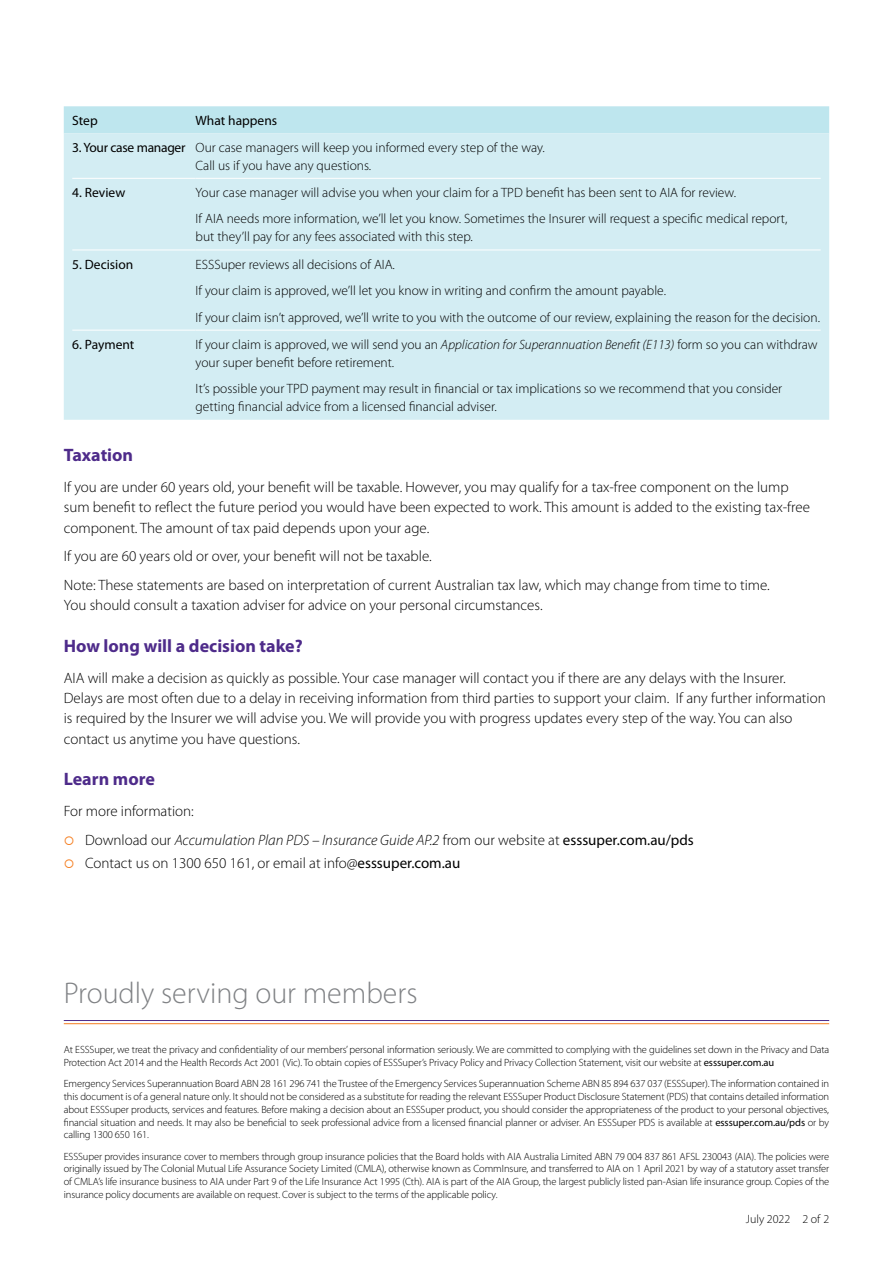
<style>
.page{position:relative;width:893px;height:1263px;background:#fff}
.page>*{position:absolute;margin:0;border:0;box-sizing:border-box;transform-origin:0 0}
.t1{font:300 30px "Myriad Pro";color:#808285}
.t2{font:700 18px "Myriad Pro";color:#4e2b8a}
.t3{font:300 15px/20.2px "Myriad Pro";color:#000}
.t4{font:italic 300 15px "Myriad Pro";color:#000}
.t5{font:300 13.5px/18px "Myriad Pro";color:#000}
.t6{font:13.5px "Myriad Pro";color:#000}
.t7{font:300 12px "Myriad Pro";color:#000}
.t8{font:300 10.5px/12.8px "Myriad Pro";letter-spacing:-.01em;color:#000;text-align:justify}
.s1{font-weight:400}
.s2{font-style:italic}
.s3{color:#f57e20}
.s4{font-style:normal}
.s5{font-weight:400;font-style:normal}
</style>
<div class="page">
<div style="left:64px;top:106px;width:765px;height:27px;background:#bee6ee"></div>
<div style="left:64px;top:133px;width:765px;height:287px;background:#d3edf3"></div>
<hr style="left:72px;top:178px;width:124px;height:1px;background:#fff">
<hr style="left:196px;top:178px;width:625px;height:1px;background:#fff">
<hr style="left:72px;top:250px;width:124px;height:1px;background:#fff">
<hr style="left:196px;top:250px;width:625px;height:1px;background:#fff">
<hr style="left:72px;top:330px;width:124px;height:1px;background:#fff">
<hr style="left:196px;top:330px;width:625px;height:1px;background:#fff">
<hr style="left:64px;top:1020px;width:765px;height:1px;background:#4e2b8a">
<hr style="left:64px;top:1023px;width:765px;height:1px;background:#f57e20">
<p class="t6" style="left:72px;top:112px;width:27px">Step</p>
<p class="t6" style="left:196px;top:112px;width:83px">What happens</p>
<p class="t5" style="left:196px;top:139px;width:351px;text-indent:-123px"><span class="s1">3. Your case manager</span> Our case managers will keep you informed every step of the way.<br>Call us if you have any questions.</p>
<p class="t6" style="left:72px;top:184px;width:55px">4. Review</p>
<p class="t5" style="left:196px;top:179px;width:593px;line-height:26.5px">Your case manager will advise you when your claim for a TPD benefit has been sent to AIA for review.<br>If AIA needs more information, we’ll let you know. Sometimes the Insurer will request a specific medical report,</p>
<p class="t5" style="left:196px;top:228px;width:279px">but they’ll pay for any fees associated with this step.</p>
<p class="t6" style="left:72px;top:256px;width:63px">5. Decision</p>
<p class="t5" style="left:196px;top:251px;width:626px;line-height:26.5px">ESSSuper reviews all decisions of AIA.<br>If your claim is approved, we’ll let you know in writing and confirm the amount payable.<br>If your claim isn’t approved, we’ll write to you with the outcome of our review, explaining the reason for the decision.</p>
<p class="t6" style="left:72px;top:336px;width:64px">6. Payment</p>
<p class="t5" style="left:196px;top:335px;width:624px">If your claim is approved, we will send you an <span class="s2">Application for Superannuation Benefit (E113)</span> form so you can withdraw your super benefit before retirement.</p>
<p class="t5" style="left:196px;top:380px;width:588px">It’s possible your TPD payment may result in financial or tax implications so we recommend that you consider getting financial advice from a licensed financial adviser.</p>
<h2 class="t2" style="left:64px;top:443px;width:71px">Taxation</h2>
<p class="t3" style="left:64px;top:477px;width:748px">If you are under 60 years old, your benefit will be taxable. However, you may qualify for a tax-free component on the lump sum benefit to reflect the future period you would have been expected to work. This amount is added to the existing tax-free component. The amount of tax paid depends upon your age.</p>
<h3 class="t3" style="left:64px;top:542px;width:708px;line-height:28.8px">If you are 60 years old or over, your benefit will not be taxable.<br>Note: These statements are based on interpretation of current Australian tax law, which may change from time to time.</h3>
<h3 class="t3" style="left:64px;top:595px;width:480px">You should consult a taxation adviser for advice on your personal circumstances.</h3>
<h2 class="t2" style="left:64px;top:634px;width:240px">How long will a decision take?</h2>
<p class="t3" style="left:64px;top:668px;width:763px">AIA will make a decision as quickly as possible. Your case manager will contact you if there are any delays with the Insurer.<br>Delays are most often due to a delay in receiving information from third parties to support your claim. If any further information is required by the Insurer we will advise you. We will provide you with progress updates every step of the way. You can also contact us anytime you have questions.</p>
<h2 class="t2" style="left:64px;top:767px;width:93px">Learn more</h2>
<h3 class="t3" style="left:64px;top:801px;width:132px">For more information:</h3>
<h3 class="t4" style="left:64px;top:832px;width:632px"><span class="s3">○</span> <span class="s4">Download our</span> Accumulation Plan PDS – Insurance Guide AP.2 <span class="s4">from our website at</span> <span class="s5">esssuper.com.au/pds</span></h3>
<h3 class="t3" style="left:64px;top:853px;width:398px"><span class="s3">○</span> Contact us on 1300 650 161, or email at info@<span class="s1">esssuper.com.au</span></h3>
<h1 class="t1" style="left:64px;top:976px;width:355px">Proudly serving our members</h1>
<p class="t8" style="left:64px;top:1044px;width:767px">At ESSSuper, we treat the privacy and confidentiality of our members’ personal information seriously. We are committed to complying with the guidelines set down in the Privacy and Data<br>Protection Act 2014 and the Health Records Act 2001 (Vic). To obtain copies of ESSSuper’s Privacy Policy and Privacy Collection Statement, visit our website at <span class="s1">esssuper.com.au</span></p>
<p class="t8" style="left:64px;top:1078px;width:767px">Emergency Services Superannuation Board ABN 28 161 296 741 the Trustee of the Emergency Services Superannuation Scheme ABN 85 894 637 037 (ESSSuper). The information contained in this document is of a general nature only. It should not be considered as a substitute for reading the relevant ESSSuper Product Disclosure Statement (PDS) that contains detailed information about ESSSuper products, services and features. Before making a decision about an ESSSuper product, you should consider the appropriateness of the product to your personal objectives, financial situation and needs. It may also be beneficial to seek professional advice from a licensed financial planner or adviser. An ESSSuper PDS is available at <span class="s1">esssuper.com.au/pds</span> or by calling 1300 650 161.</p>
<p class="t8" style="left:64px;top:1150px;width:767px">ESSSuper provides insurance cover to members through group insurance policies that the Board holds with AIA Australia Limited ABN 79 004 837 861 AFSL 230043 (AIA). The policies were originally issued by The Colonial Mutual Life Assurance Society Limited (CMLA), otherwise known as CommInsure, and transferred to AIA on 1 April 2021 by way of a statutory asset transfer of CMLA’s life insurance business to AIA under Part 9 of the Life Insurance Act 1995 (Cth). AIA is part of the AIA Group, the largest publicly listed pan-Asian life insurance group. Copies of the insurance policy documents are available on request. Cover is subject to the terms of the applicable policy.</p>
<p class="t7" style="left:746px;top:1212px;width:85px">July 2022 2 of 2</p>
</div>
